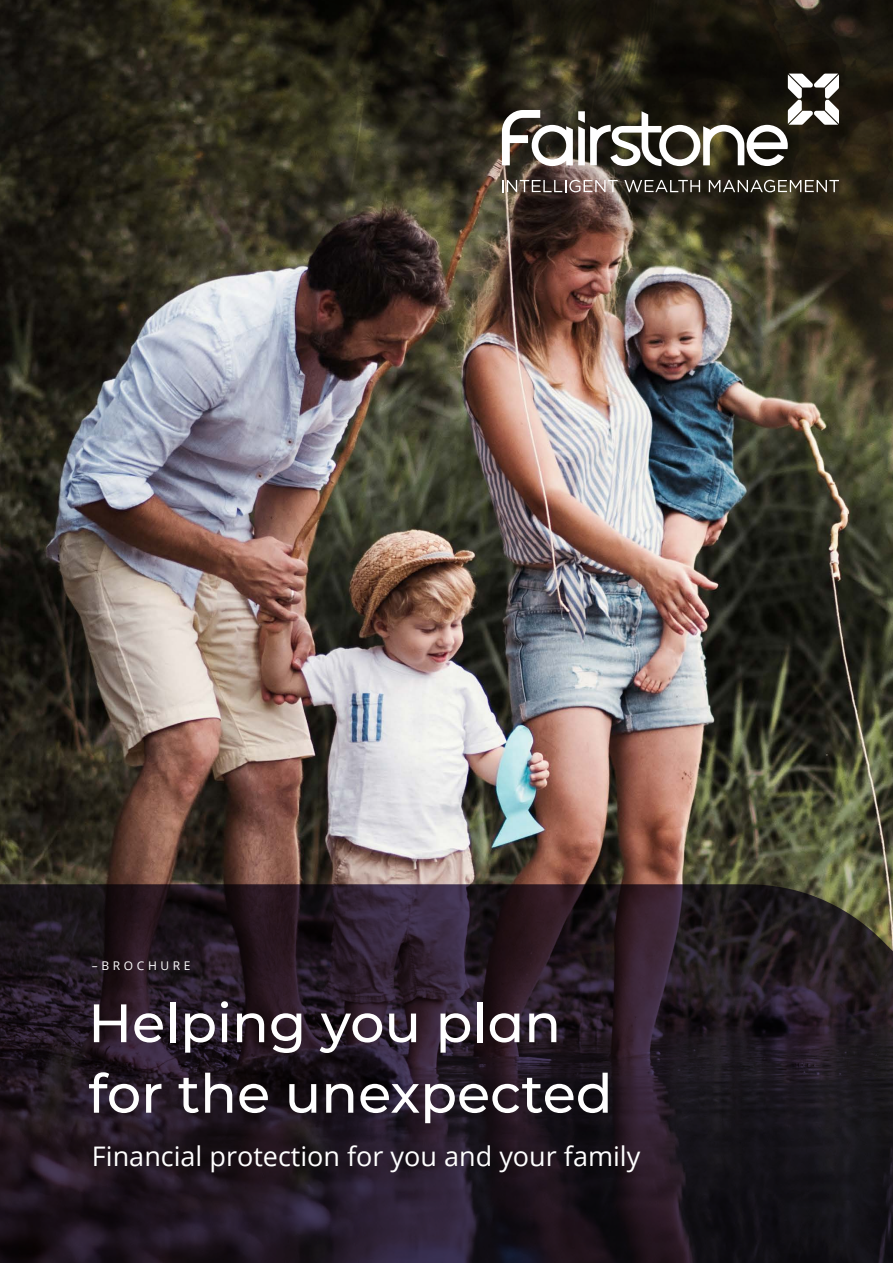
<style>
.page{position:relative;width:893px;height:1263px;background:#fff}
.page>*{position:absolute;margin:0;border:0;box-sizing:border-box;transform-origin:0 0}
.t1{font:500 54px/70.5px "Montserrat";color:#fff}
.t2{font:27px "Open Sans";color:#fff}
.t3{font:12px "Open Sans";letter-spacing:.3em;color:#fff}
</style>
<div class="page">
<img style="left:0;top:469px;width:893px;height:415px">
<svg style="left:0;top:884px;width:893px;height:379px;background:#221822"></svg>
<img style="left:0;top:0;width:893px;height:469px">
<svg style="left:502px;top:74px;width:337px;height:92px"></svg>
<svg style="left:502px;top:180px;width:116px;height:12px"></svg>
<svg style="left:624px;top:180px;width:76px;height:12px"></svg>
<svg style="left:709px;top:180px;width:130px;height:12px;background:#656157"></svg>
<p class="t3" style="left:92px;top:958px;width:100px">–BROCHURE</p>
<h1 class="t1" style="left:88px;top:985px;width:526px">Helping you plan for the unexpected</h1>
<p class="t2" style="left:92px;top:1138px;width:550px">Financial protection for you and your family</p>
</div>
